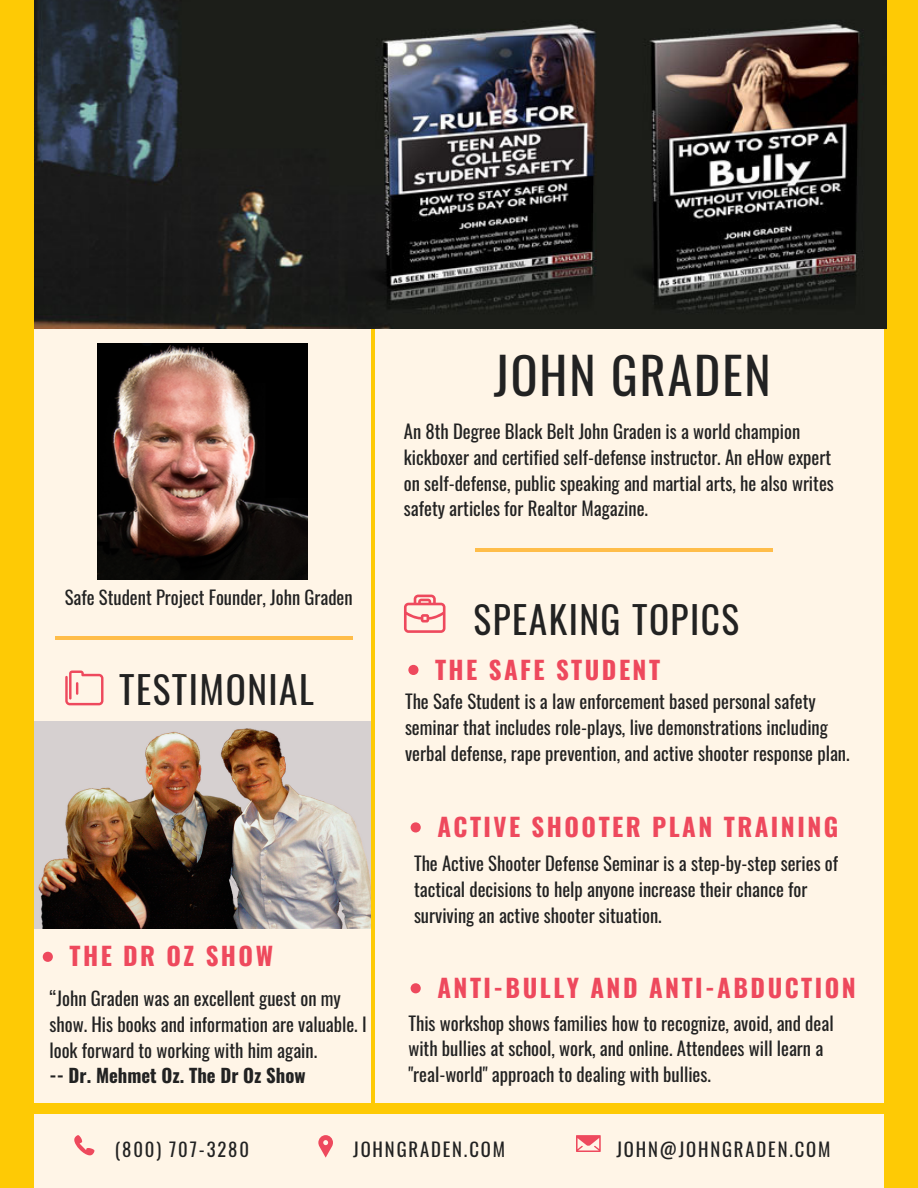
<style>
.page{position:relative;width:918px;height:1188px;background:#fff5e7}
.page>*{position:absolute;margin:0;border:0;box-sizing:border-box;transform-origin:0 0}
.t1{font:49.8px "Oswald";letter-spacing:.04em;color:#222}
.t2{font:37.35px "Oswald";letter-spacing:.04em;color:#222}
.t3{font:700 24.9px "Oswald";letter-spacing:.1em;color:#ee495d}
.t4{font:18.75px/25.8px "Oswald";color:#222}
.t5{font:18.75px "Oswald";letter-spacing:.1em;color:#222}
.t6{font:700 18.75px "Oswald";color:#222}
</style>
<div class="page">
<svg style="left:65px;top:670px;width:38px;height:35px"></svg>
<svg style="left:404px;top:595px;width:42px;height:38px"></svg>
<svg style="left:74px;top:1135px;width:20px;height:20px"></svg>
<svg style="left:576px;top:1135px;width:25px;height:17px"></svg>
<svg style="left:318px;top:1135px;width:15px;height:23px"></svg>
<img style="left:34px;top:721px;width:337px;height:207px">
<hr style="left:371px;top:327px;width:4px;height:778px;background:#feca05">
<svg style="left:408px;top:665px;width:10px;height:10px"></svg>
<div style="left:0;top:0;width:34px;height:1188px;background:#feca05"></div>
<div style="left:884px;top:0;width:34px;height:1188px;background:#feca05"></div>
<svg style="left:411px;top:822px;width:10px;height:10px"></svg>
<svg style="left:411px;top:983px;width:10px;height:10px"></svg>
<svg style="left:43px;top:952px;width:10px;height:10px"></svg>
<img style="left:35px;top:0;width:851px;height:328px">
<hr style="left:476px;top:548px;width:297px;height:3px;background:#ffbd4a">
<img style="left:98px;top:343px;width:209px;height:236px">
<div style="left:27px;top:1104px;width:869px;height:10px;background:#feca05"></div>
<hr style="left:55px;top:637px;width:297px;height:3px;background:#ffbd4a">
<h1 class="t1" style="left:494px;top:337px;width:279px">JOHN GRADEN</h1>
<p class="t4" style="left:65px;top:584px;width:289px">Safe Student Project Founder, John Graden</p>
<h2 class="t2" style="left:119px;top:661px;width:196px">TESTIMONIAL</h2>
<h3 class="t3" style="left:69px;top:937px;width:205px">THE DR OZ SHOW</h3>
<p class="t4" style="left:50px;top:984px;width:319px">“John Graden was an excellent guest on my show. His books and information are valuable. I look forward to working with him again.</p>
<p class="t6" style="left:50px;top:1061px;width:258px">-- Dr. Mehmet Oz. The Dr Oz Show</p>
<p class="t4" style="left:404px;top:417px;width:431px">An 8th Degree Black Belt John Graden is a world champion kickboxer and certified self-defense instructor. An eHow expert on self-defense, public speaking and martial arts, he also writes safety articles for Realtor Magazine.</p>
<h2 class="t2" style="left:474px;top:590px;width:267px">SPEAKING TOPICS</h2>
<h3 class="t3" style="left:435px;top:650px;width:227px">THE SAFE STUDENT</h3>
<p class="t4" style="left:405px;top:687px;width:446px">The Safe Student is a law enforcement based personal safety seminar that includes role-plays, live demonstrations including verbal defense, rape prevention, and active shooter response plan.</p>
<h3 class="t3" style="left:437px;top:807px;width:402px">ACTIVE SHOOTER PLAN TRAINING</h3>
<p class="t4" style="left:414px;top:849px;width:426px">The Active Shooter Defense Seminar is a step-by-step series of tactical decisions to help anyone increase their chance for surviving an active shooter situation.</p>
<h3 class="t3" style="left:437px;top:968px;width:420px">ANTI-BULLY AND ANTI-ABDUCTION</h3>
<p class="t4" style="left:408px;top:1009px;width:427px">This workshop shows families how to recognize, avoid, and deal with bullies at school, work, and online. Attendees will learn a "real-world" approach to dealing with bullies.</p>
<p class="t5" style="left:115px;top:1134px;width:136px">(800) 707-3280</p>
<p class="t5" style="left:353px;top:1134px;width:153px">JOHNGRADEN.COM</p>
<p class="t5" style="left:616px;top:1134px;width:215px">JOHN@JOHNGRADEN.COM</p>
</div>
